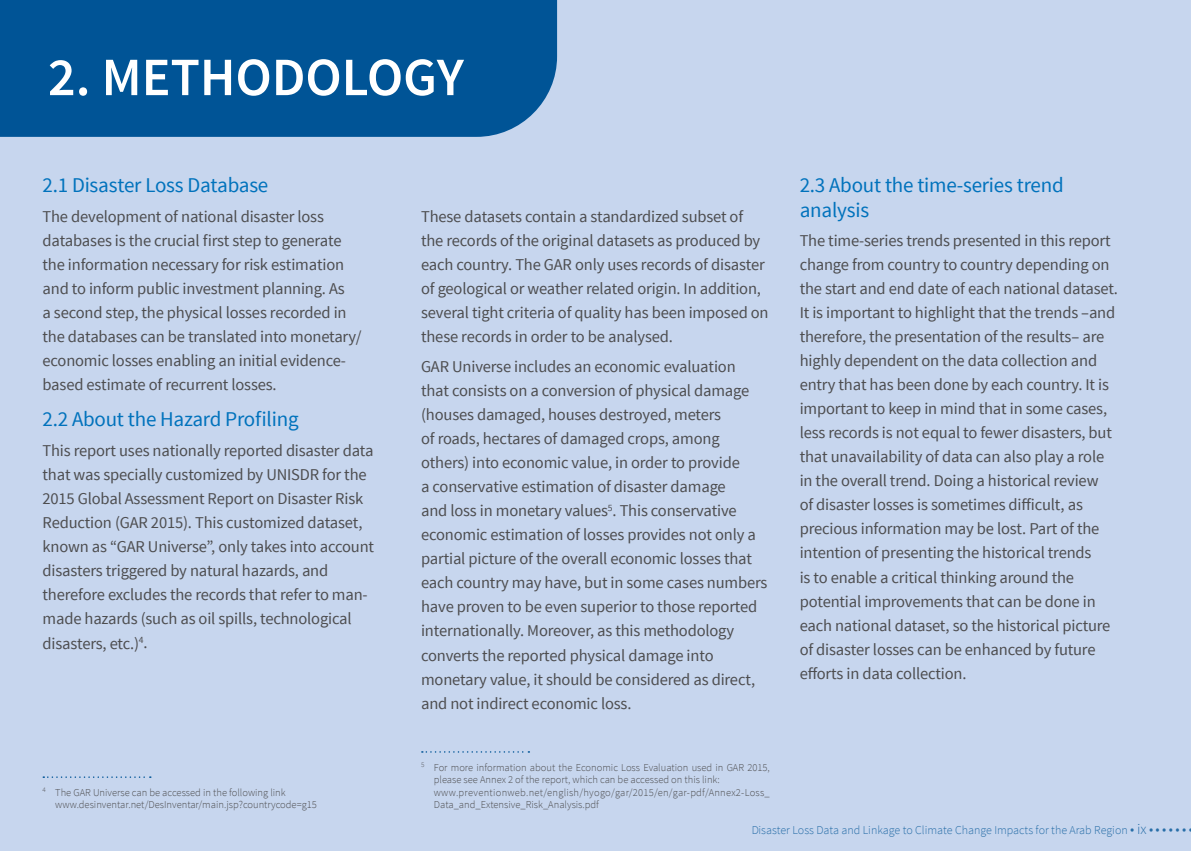
<style>
.page{position:relative;width:1191px;height:851px;background:#fff}
.page>*{position:absolute;margin:0;border:0;box-sizing:border-box;transform-origin:0 0}
.t1{font:600 54px "Source Sans Pro";color:#fff}
.t2{font:21px/25.2px "Source Sans Pro";letter-spacing:-.01em;color:#0072bc}
.t3{font:16.5px/24px "Source Sans Pro";letter-spacing:-.01em;color:#4d4d4f}
.t4{font:300 12px "Source Sans Pro";color:#005496}
.t5{font:300 10.5px/12.6px "Source Sans Pro";color:#4d4d4f}
.s1{font-size:15px}
</style>
<div class="page">
<div style="left:0;top:0;width:1191px;height:850px;background:#c7d6ee"></div>
<svg style="left:43px;top:776px;width:108px;height:1px"></svg>
<svg style="left:422px;top:751px;width:107px;height:1px"></svg>
<div style="left:0;top:0;width:557px;height:137px;background:#005496"></div>
<h1 class="t1" style="left:48px;top:43px;width:417px">2. METHODOLOGY</h1>
<p class="t2" style="left:43px;top:173px;width:227px">2.1 Disaster Loss Database</p>
<p class="t3" style="left:43px;top:205px;width:320px">The development of national disaster loss databases is the crucial first step to generate the information necessary for risk estimation and to inform public investment planning. As<br>a second step, the physical losses recorded in the databases can be translated into monetary/ economic losses enabling an initial evidence&shy;based estimate of recurrent losses.</p>
<p class="t2" style="left:43px;top:407px;width:257px">2.2 About the Hazard Profiling</p>
<p class="t3" style="left:43px;top:439px;width:333px">This report uses nationally reported disaster data that was specially customized by UNISDR for the 2015 Global Assessment Report on Disaster Risk Reduction (GAR 2015). This customized dataset, known as “GAR Universe”, only takes into account disasters triggered by natural hazards, and therefore excludes the records that refer to man&shy;made hazards (such as oil spills, technological disasters, etc.)<sup>4</sup>.</p>
<p class="t5" style="left:55px;top:786px;width:263px;text-indent:-13px"><sup>4</sup> The GAR Universe can be accessed in the following link www.desinventar.net/DesInventar/main.jsp?countrycode=g15</p>
<p class="t3" style="left:421px;top:205px;width:349px">These datasets contain a standardized subset of the records of the original datasets as produced by each country. The GAR only uses records of disaster of geological or weather related origin. In addition, several tight criteria of quality has been imposed on these records in order to be analysed.</p>
<p class="t3" style="left:421px;top:355px;width:348px">GAR Universe includes an economic evaluation that consists on a conversion of physical damage (houses damaged, houses destroyed, meters<br>of roads, hectares of damaged crops, among others) into economic value, in order to provide<br>a conservative estimation of disaster damage<br>and loss in monetary values<sup>5</sup>. This conservative economic estimation of losses provides not only a partial picture of the overall economic losses that each country may have, but in some cases numbers have proven to be even superior to those reported internationally. Moreover, as this methodology converts the reported physical damage into monetary value, it should be considered as direct, and not indirect economic loss.</p>
<p class="t5" style="left:434px;top:760px;width:337px;text-indent:-13px"><sup>5</sup> For more information about the Economic Loss Evaluation used in GAR 2015, please see Annex 2 of the report, which can be accessed on this link: www.preventionweb.net/english/hyogo/gar/2015/en/gar-pdf/Annex2-Loss_ Data_and_Extensive_Risk_Analysis.pdf</p>
<p class="t2" style="left:799px;top:173px;width:265px">2.3 About the time-series trend analysis</p>
<p class="t3" style="left:799px;top:229px;width:320px">The time-series trends presented in this report change from country to country depending on the start and end date of each national dataset.<br>It is important to highlight that the trends –and therefore, the presentation of the results– are highly dependent on the data collection and entry that has been done by each country. It is important to keep in mind that in some cases, less records is not equal to fewer disasters, but that unavailability of data can also play a role in the overall trend. Doing a historical review<br>of disaster losses is sometimes difficult, as precious information may be lost. Part of the intention of presenting the historical trends<br>is to enable a critical thinking around the potential improvements that can be done in each national dataset, so the historical picture of disaster losses can be enhanced by future efforts in data collection.</p>
<p class="t4" style="left:751px;top:822px;width:443px">Disaster Loss Data and Linkage to Climate Change Impacts for the Arab Region <span class="s1">• ix • • • • • • •</span></p>
</div>
